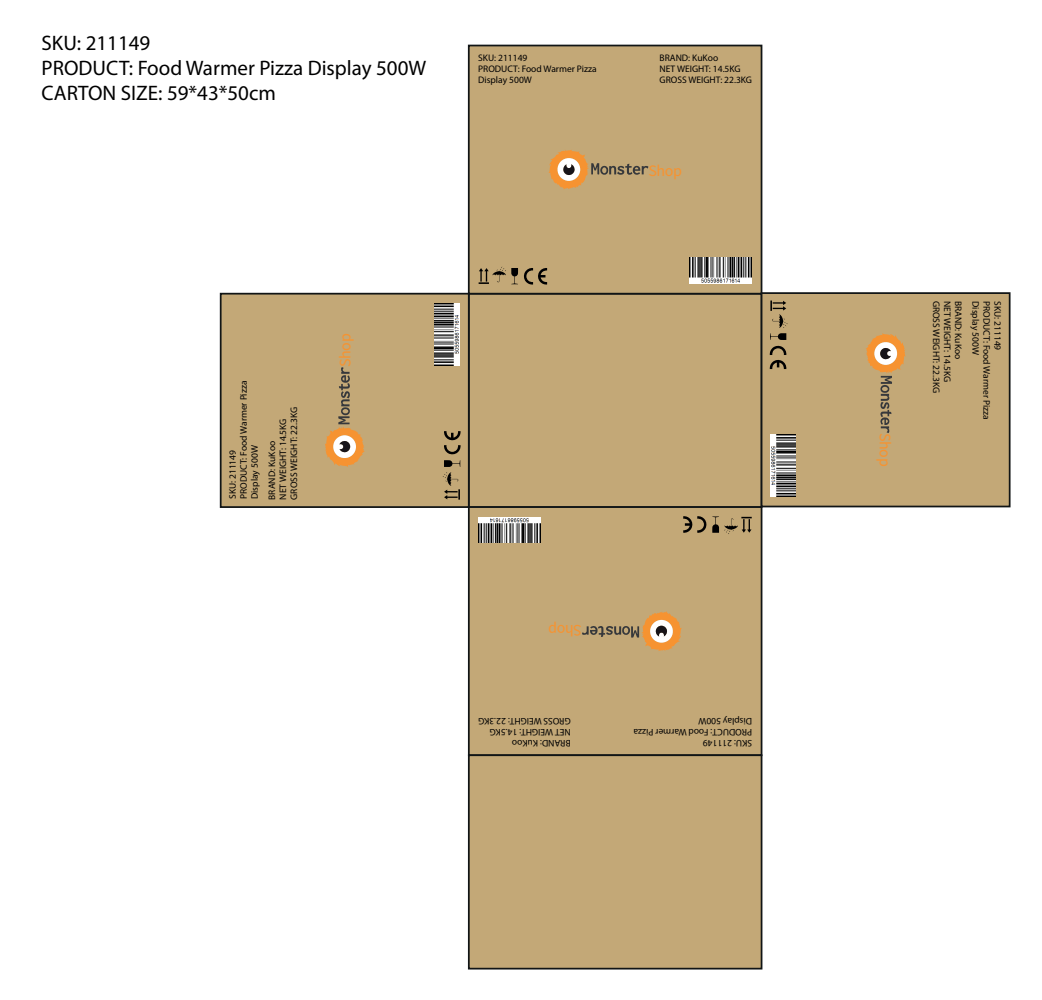
<style>
.page{position:relative;width:1042px;height:1000px;background:#fff}
.page>*{position:absolute;margin:0;border:0;box-sizing:border-box;transform-origin:0 0}
.t1{font:21px/25.2px "Myriad Pro";color:#000001}
.t2{font:15.92px "Source Sans Pro";letter-spacing:-.025em;color:#f69331}
.t3{font:9.45px/11px "Myriad Pro";color:#000001}
</style>
<div class="page">
<div style="left:468px;top:293px;width:294px;height:215px;background:#c3a877;border:2px solid #111516"></div>
<div style="left:468px;top:45px;width:294px;height:249px;background:#c3a877;border:2px solid #111516"></div>
<svg style="left:548px;top:150px;width:100px;height:39px"></svg>
<svg style="left:478px;top:267px;width:69px;height:18px"></svg>
<img style="left:689px;top:258px;width:62px;height:25px">
<div style="left:468px;top:506px;width:294px;height:250px;background:#c3a877;border:2px solid #111516"></div>
<svg style="left:582px;top:611px;width:100px;height:40px"></svg>
<svg style="left:683px;top:516px;width:69px;height:18px"></svg>
<img style="left:479px;top:517px;width:62px;height:26px">
<div style="left:761px;top:292px;width:249px;height:215px;background:#c3a877;border:2px solid #111516"></div>
<svg style="left:866px;top:333px;width:39px;height:100px"></svg>
<svg style="left:769px;top:300px;width:19px;height:69px"></svg>
<img style="left:770px;top:435px;width:26px;height:62px">
<div style="left:220px;top:293px;width:250px;height:215px;background:#c3a877;border:2px solid #111516"></div>
<svg style="left:325px;top:367px;width:40px;height:100px"></svg>
<svg style="left:443px;top:431px;width:18px;height:68px"></svg>
<img style="left:434px;top:303px;width:26px;height:62px">
<div style="left:468px;top:754px;width:294px;height:215px;background:#c3a877;border:2px solid #111516"></div>
<h1 class="t1" style="left:42px;top:30px;width:386px">SKU: 211149<br>PRODUCT: Food Warmer Pizza Display 500W<br>CARTON SIZE: 59*43*50cm</h1>
<p class="t3" style="left:478px;top:52px;width:120px">SKU: 211149<br>PRODUCT: Food Warmer Pizza<br>Display 500W</p>
<p class="t3" style="left:659px;top:52px;width:94px">BRAND: KuKoo<br>NET WEIGHT: 14.5KG<br>GROSS WEIGHT: 22.3KG</p>
<h2 class="t2" style="left:648px;top:159px;width:35px">Shop</h2>
<p class="t3" style="left:227px;top:499px;width:120px;rotate:-90deg">SKU: 211149<br>PRODUCT: Food Warmer Pizza<br>Display 500W</p>
<p class="t3" style="left:266px;top:499px;width:94px;rotate:-90deg">BRAND: KuKoo<br>NET WEIGHT: 14.5KG<br>GROSS WEIGHT: 22.3KG</p>
<h2 class="t2" style="left:335px;top:367px;width:35px;rotate:-90deg">Shop</h2>
<h2 class="t2" style="left:582px;top:641px;width:35px;rotate:-180deg">Shop</h2>
<p class="t3" style="left:571px;top:748px;width:94px;rotate:-180deg">BRAND: KuKoo<br>NET WEIGHT: 14.5KG<br>GROSS WEIGHT: 22.3KG</p>
<p class="t3" style="left:752px;top:749px;width:120px;rotate:-180deg">SKU: 211149<br>PRODUCT: Food Warmer Pizza<br>Display 500W</p>
<h2 class="t2" style="left:895px;top:433px;width:35px;rotate:90deg">Shop</h2>
<p class="t3" style="left:942px;top:300px;width:94px;rotate:90deg">GROSS WEIGHT: 22.3KG</p>
<p class="t3" style="left:953px;top:300px;width:83px;rotate:90deg">NET WEIGHT: 14.5KG</p>
<p class="t3" style="left:964px;top:300px;width:60px;rotate:90deg">BRAND: KuKoo</p>
<p class="t3" style="left:981px;top:301px;width:55px;rotate:90deg">Display 500W</p>
<p class="t3" style="left:992px;top:301px;width:120px;rotate:90deg">PRODUCT: Food Warmer Pizza</p>
<p class="t3" style="left:1003px;top:301px;width:51px;rotate:90deg">SKU: 211149</p>
</div>
